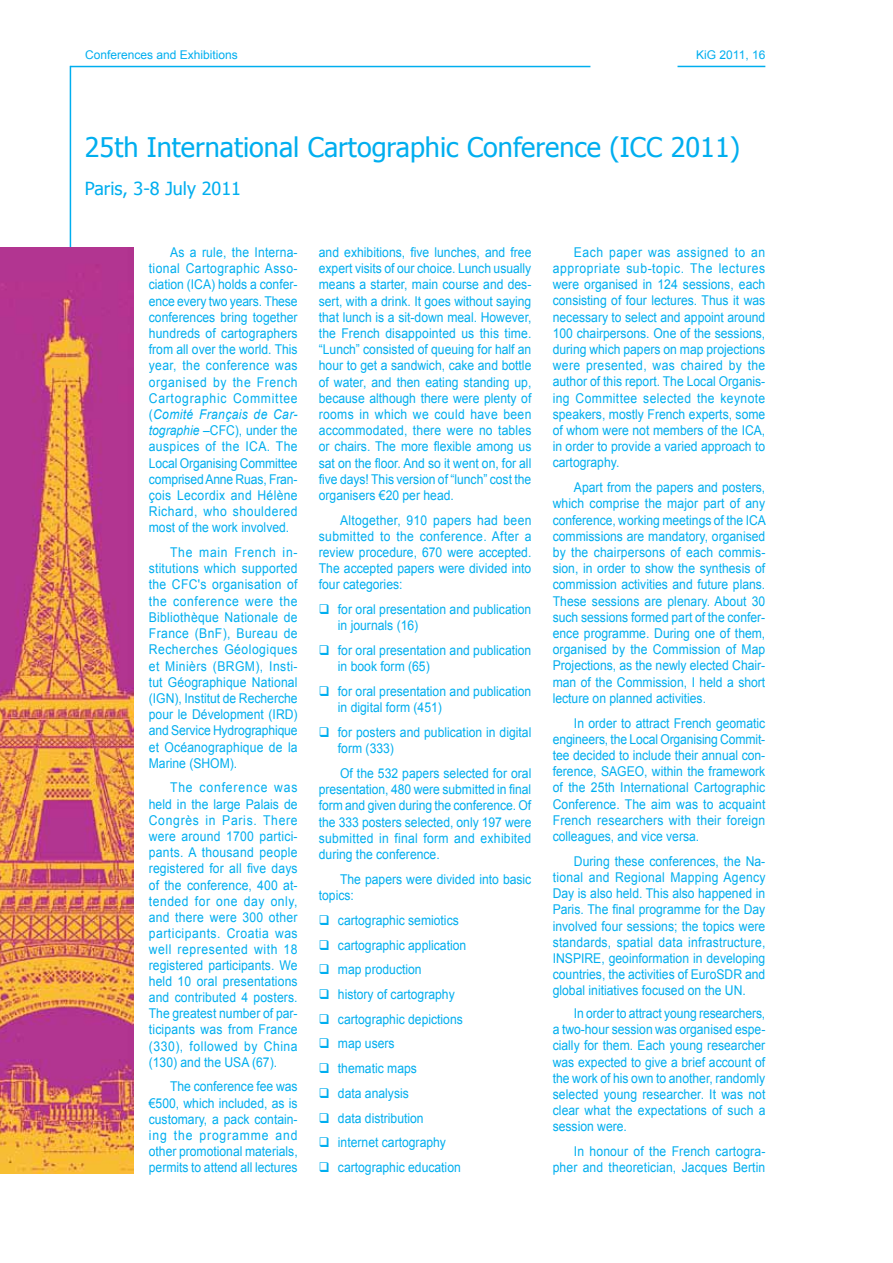
<style>
.page{position:relative;width:893px;height:1263px;background:#fff}
.page>*{position:absolute;margin:0;border:0;box-sizing:border-box;transform-origin:0 0}
.t1{font:27px "Tahoma";color:#00aeef}
.t2{font:18px "Tahoma";color:#00aeef}
.t3{font:13.5px/16.2px "Arial";color:#00aeef;text-align:justify;scale:.9 1}
.t4{font:12px "Arial";color:#00aeef}
.s1{font-style:italic}
</style>
<div class="page">
<hr style="left:70px;top:66px;width:520px;height:1px;background:#00aeef">
<hr style="left:70px;top:66px;width:1px;height:442px;background:#00aeef">
<hr style="left:677px;top:66px;width:88px;height:1px;background:#00aeef">
<img style="left:0;top:247px;width:134px;height:927px">
<p class="t4" style="left:85px;top:47px;width:154px">Conferences and Exhibitions</p>
<p class="t4" style="left:696px;top:47px;width:71px">KiG 2011, 16</p>
<h1 class="t1" style="left:85px;top:129px;width:657px">25th International Cartographic Conference (ICC 2011)</h1>
<h2 class="t2" style="left:85px;top:176px;width:158px">Paris, 3-8 July 2011</h2>
<p class="t3" style="left:149px;top:244px;width:167px;text-indent:21px">As a rule, the Interna&shy;tional Cartographic Asso&shy;ciation (ICA) holds a confer&shy;ence every two years. These conferences bring together hundreds of cartographers from all over the world. This year, the conference was organised by the French Cartographic Committee (<span class="s1">Comité Français de Car&shy;tographie</span> –CFC), under the auspices of the ICA. The Local Organising Committee comprised Anne Ruas, Fran&shy;çois Lecordix and Hélène Richard, who shouldered most of the work involved.</p>
<p class="t3" style="left:149px;top:544px;width:167px;text-indent:21px">The main French in&shy;stitutions which supported the CFC's organisation of the conference were the Bibliothèque Nationale de France (BnF), Bureau de Recherches Géologiques et Minièrs (BRGM), Insti&shy;tut Géographique National (IGN), Institut de Recherche pour le Dévelopment (IRD) and Service Hydrographique et Océanographique de la Marine (SHOM).</p>
<p class="t3" style="left:149px;top:780px;width:167px;text-indent:21px">The conference was held in the large Palais de Congrès in Paris. There were around 1700 partici&shy;pants. A thousand people registered for all five days of the conference, 400 at&shy;tended for one day only, and there were 300 other participants. Croatia was well represented with 18 registered participants. We held 10 oral presentations and contributed 4 posters.<br>The greatest number of par&shy;ticipants was from France (330), followed by China (130) and the USA (67).</p>
<p class="t3" style="left:149px;top:1079px;width:167px;text-indent:21px">The conference fee was €500, which included, as is customary, a pack contain&shy;ing the programme and other promotional materials, permits to attend all lectures</p>
<p class="t3" style="left:319px;top:244px;width:238px">and exhibitions, five lunches, and free expert visits of our choice. Lunch usually means a starter, main course and des&shy;sert, with a drink. It goes without saying that lunch is a sit-down meal. However, the French disappointed us this time. “Lunch” consisted of queuing for half an hour to get a sandwich, cake and bottle of water, and then eating standing up, because although there were plenty of rooms in which we could have been accommodated, there were no tables or chairs. The more flexible among us sat on the floor. And so it went on, for all five days! This version of “lunch” cost the organisers €20 per head.</p>
<p class="t3" style="left:319px;top:512px;width:238px;text-indent:21px">Altogether, 910 papers had been submitted to the conference. After a review procedure, 670 were accepted.<br>The accepted papers were divided into four categories:</p>
<p class="t3" style="left:338px;top:601px;width:216px;text-indent:-19px">❑ for oral presentation and publication in journals (16)</p>
<p class="t3" style="left:338px;top:642px;width:216px;text-indent:-19px">❑ for oral presentation and publication in book form (65)</p>
<p class="t3" style="left:338px;top:683px;width:216px;text-indent:-19px">❑ for oral presentation and publication in digital form (451)</p>
<p class="t3" style="left:338px;top:724px;width:216px;text-indent:-19px">❑ for posters and publication in digital form (333)</p>
<p class="t3" style="left:319px;top:765px;width:238px;text-indent:21px">Of the 532 papers selected for oral presentation, 480 were submitted in final form and given during the conference. Of the 333 posters selected, only 197 were submitted in final form and exhibited during the conference.</p>
<p class="t3" style="left:319px;top:871px;width:238px;text-indent:21px">The papers were divided into basic topics:</p>
<p class="t3" style="left:319px;top:912px;width:157px">❑ cartographic semiotics</p>
<p class="t3" style="left:319px;top:937px;width:165px">❑ cartographic application</p>
<p class="t3" style="left:319px;top:961px;width:116px">❑ map production</p>
<p class="t3" style="left:319px;top:986px;width:153px">❑ history of cartography</p>
<p class="t3" style="left:319px;top:1011px;width:162px">❑ cartographic depictions</p>
<p class="t3" style="left:319px;top:1036px;width:86px">❑ map users</p>
<p class="t3" style="left:319px;top:1060px;width:111px">❑ thematic maps</p>
<p class="t3" style="left:319px;top:1085px;width:102px">❑ data analysis</p>
<p class="t3" style="left:319px;top:1110px;width:118px">❑ data distribution</p>
<p class="t3" style="left:319px;top:1135px;width:143px">❑ internet cartography</p>
<p class="t3" style="left:319px;top:1159px;width:159px">❑ cartographic education</p>
<p class="t3" style="left:553px;top:244px;width:238px;text-indent:21px">Each paper was assigned to an appropriate sub-topic. The lectures were organised in 124 sessions, each consisting of four lectures. Thus it was necessary to select and appoint around 100 chairpersons. One of the sessions, during which papers on map projections were presented, was chaired by the author of this report. The Local Organis&shy;ing Committee selected the keynote speakers, mostly French experts, some of whom were not members of the ICA, in order to provide a varied approach to cartography.</p>
<p class="t3" style="left:553px;top:479px;width:238px;text-indent:21px">Apart from the papers and posters, which comprise the major part of any conference, working meetings of the ICA commissions are mandatory, organised by the chairpersons of each commis&shy;sion, in order to show the synthesis of commission activities and future plans.<br>These sessions are plenary. About 30 such sessions formed part of the confer&shy;ence programme. During one of them, organised by the Commission of Map Projections, as the newly elected Chair&shy;man of the Commission, I held a short lecture on planned activities.</p>
<p class="t3" style="left:553px;top:715px;width:238px;text-indent:21px">In order to attract French geomatic engineers, the Local Organising Commit&shy;tee decided to include their annual con&shy;ference, SAGEO, within the framework of the 25th International Cartographic Conference. The aim was to acquaint French researchers with their foreign colleagues, and vice versa.</p>
<p class="t3" style="left:553px;top:853px;width:238px;text-indent:21px">During these conferences, the Na&shy;tional and Regional Mapping Agency Day is also held. This also happened in Paris. The final programme for the Day involved four sessions; the topics were standards, spatial data infrastructure, INSPIRE, geoinformation in developing countries, the activities of EuroSDR and global initiatives focused on the UN.</p>
<p class="t3" style="left:553px;top:1005px;width:238px;text-indent:21px">In order to attract young researchers, a two-hour session was organised espe&shy;cially for them. Each young researcher was expected to give a brief account of the work of his own to another, randomly selected young researcher. It was not clear what the expectations of such a session were.</p>
<p class="t3" style="left:553px;top:1143px;width:238px;text-align:right">In honour of the French cartogra&shy;pher and theoretician, Jacques Bertin</p>
</div>
